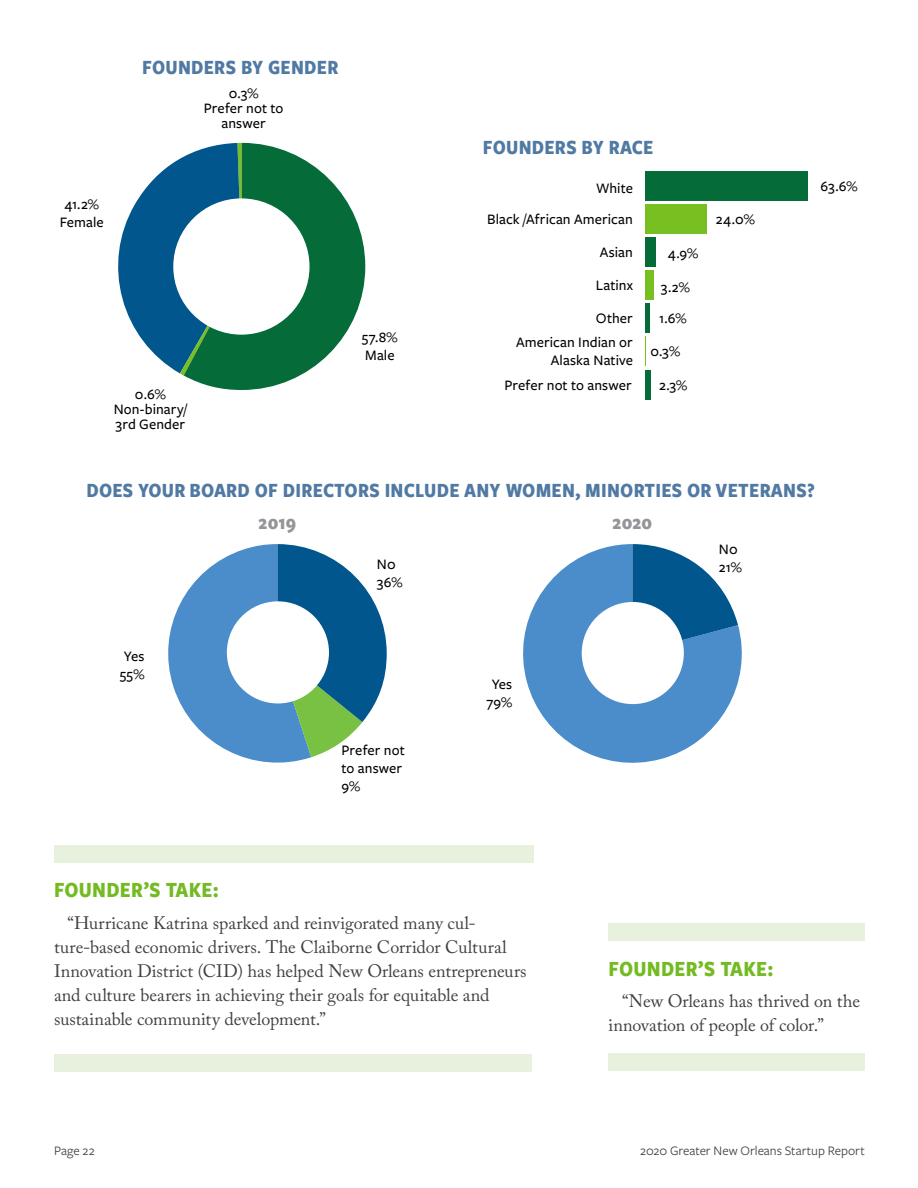
<style>
.page{position:relative;width:918px;height:1188px;background:#fff}
.page>*{position:absolute;margin:0;border:0;box-sizing:border-box;transform-origin:0 0}
.t1{font:700 22.5px "Freight Sans Cnd Pro";letter-spacing:.01em;color:#74bb23}
.t2{font:700 21px "Freight Sans Cnd Pro";letter-spacing:.01em;color:#5079a3}
.t3{font:700 21px "Freight Sans Cnd Pro";letter-spacing:.01em;color:#939598}
.t4{font:18px/24px "Adobe Caslon Pro";color:#414042}
.t5{font:500 15px/18px "Freight Sans Pro";letter-spacing:.005em;color:#000}
.t6{font:13.5px "Freight Sans Pro";color:#414042}
</style>
<div class="page">
<div style="left:54px;top:845px;width:480px;height:18px;background:#e8f1dd"></div>
<div style="left:54px;top:1054px;width:477px;height:18px;background:#e8f1dd"></div>
<svg style="left:118px;top:156px;width:66px;height:220px"></svg>
<svg style="left:184px;top:143px;width:181px;height:247px;fill:#056b38"></svg>
<div style="left:173px;top:198px;width:137px;height:137px;background:#fff;border-radius:50%"></div>
<div style="left:645px;top:171px;width:163px;height:29px;background:#056b38"></div>
<div style="left:645px;top:370px;width:6px;height:30px;background:#056b38"></div>
<svg style="left:645px;top:337px;width:1px;height:29px"></svg>
<hr style="left:645px;top:303px;width:4px;height:30px;background:#056b38">
<div style="left:645px;top:270px;width:9px;height:30px;background:#78bf21"></div>
<div style="left:645px;top:237px;width:11px;height:30px;background:#056b38"></div>
<div style="left:645px;top:204px;width:62px;height:30px;background:#78bf21"></div>
<svg style="left:168px;top:544px;width:219px;height:219px"></svg>
<div style="left:227px;top:601px;width:102px;height:102px;background:#fff;border-radius:50%"></div>
<svg style="left:523px;top:544px;width:219px;height:219px;fill:#4b8dcb"></svg>
<svg style="left:632px;top:544px;width:106px;height:109px"></svg>
<div style="left:582px;top:602px;width:102px;height:102px;background:#fff;border-radius:50%"></div>
<div style="left:609px;top:923px;width:256px;height:18px;background:#e8f1dd"></div>
<div style="left:609px;top:1053px;width:256px;height:18px;background:#e8f1dd"></div>
<p class="t2" style="left:142px;top:53px;width:198px">FOUNDERS BY GENDER</p>
<p class="t5" style="left:60px;top:195px;width:46px;text-align:center">41.2%<br>Female</p>
<p class="t5" style="left:204px;top:85px;width:81px;line-height:15px;text-align:center">0.3%<br>Prefer not to answer</p>
<p class="t5" style="left:114px;top:386px;width:75px;line-height:15px;text-align:center">0.6%<br>Non-binary/<br>3rd Gender</p>
<p class="t5" style="left:362px;top:328px;width:37px">57.8%<br>Male</p>
<p class="t2" style="left:483px;top:133px;width:172px">FOUNDERS BY RACE</p>
<p class="t5" style="left:487px;top:171px;width:147px;line-height:31.5px;text-align:right">White<br>Black /African American</p>
<p class="t5" style="left:600px;top:243px;width:35px">Asian</p>
<p class="t5" style="left:596px;top:276px;width:39px">Latinx</p>
<p class="t5" style="left:516px;top:306px;width:118px;line-height:24.2px;text-align:right">Other<br>American Indian or</p>
<p class="t5" style="left:504px;top:348px;width:130px;line-height:24.2px;text-align:right">Alaska Native<br>Prefer not to answer</p>
<p class="t5" style="left:668px;top:244px;width:32px">4.9%</p>
<p class="t5" style="left:661px;top:277px;width:30px">3.2%</p>
<p class="t5" style="left:650px;top:302px;width:37px;line-height:32.4px;text-align:center">1.6%<br>0.3%</p>
<p class="t5" style="left:659px;top:375px;width:30px">2.3%</p>
<p class="t5" style="left:716px;top:210px;width:40px">24.0%</p>
<p class="t5" style="left:821px;top:177px;width:38px">63.6%</p>
<p class="t2" style="left:86px;top:476px;width:730px">DOES YOUR BOARD OF DIRECTORS INCLUDE ANY WOMEN, MINORTIES OR VETERANS?</p>
<p class="t3" style="left:259px;top:508px;width:39px">2019</p>
<p class="t3" style="left:613px;top:508px;width:41px">2020</p>
<p class="t5" style="left:120px;top:646px;width:26px">Yes<br>55%</p>
<p class="t5" style="left:377px;top:554px;width:27px">N0<br>36%</p>
<p class="t5" style="left:342px;top:741px;width:65px">Prefer not to answer<br>9%</p>
<p class="t5" style="left:487px;top:674px;width:27px;text-align:center">Yes<br>79%</p>
<p class="t1" style="left:54px;top:874px;width:166px">FOUNDER’S TAKE:</p>
<p class="t4" style="left:54px;top:910px;width:474px;text-indent:14px">“Hurricane Katrina sparked and reinvigorated many cul&shy;ture-based economic drivers. The Claiborne Corridor Cultural Innovation District (CID) has helped New Orleans entrepreneurs and culture bearers in achieving their goals for equitable and sustainable community development.”</p>
<p class="t5" style="left:719px;top:540px;width:25px">N0<br>21%</p>
<p class="t1" style="left:609px;top:953px;width:166px">FOUNDER’S TAKE:</p>
<p class="t4" style="left:609px;top:989px;width:253px;text-indent:14px">“New Orleans has thrived on the innovation of people of color.”</p>
<p class="t6" style="left:54px;top:1142px;width:42px">Page 22</p>
<p class="t6" style="left:640px;top:1142px;width:226px">2020 Greater New Orleans Startup Report</p>
</div>
